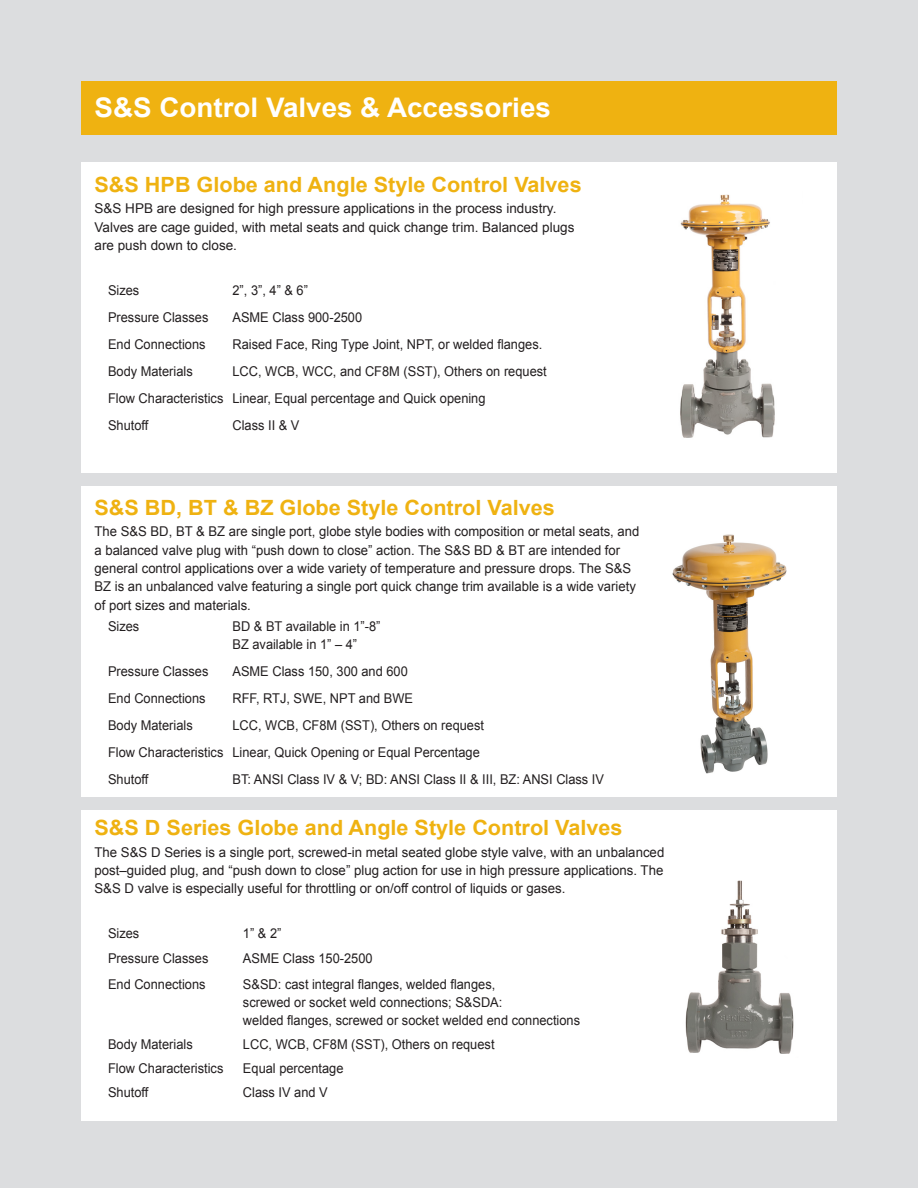
<style>
.page{position:relative;width:918px;height:1188px;background:#dcdddf}
.page>*{position:absolute;margin:0;border:0;box-sizing:border-box;transform-origin:0 0}
.t1{font:700 27px "Arial";color:#fff}
.t2{font:700 21px "Arial";color:#efb211}
.t3{font:13.5px "Arial";color:#231f20;scale:.95 1}
.t4{font:13.5px/18.3px "Arial";color:#231f20}
</style>
<div class="page">
<div style="left:81px;top:810px;width:756px;height:310px;background:#fff"></div>
<div style="left:81px;top:486px;width:756px;height:310px;background:#fff"></div>
<div style="left:81px;top:81px;width:756px;height:54px;background:#efb211"></div>
<div style="left:81px;top:162px;width:756px;height:310px;background:#fff"></div>
<img style="left:672px;top:534px;width:115px;height:240px">
<img style="left:680px;top:194px;width:95px;height:244px">
<img style="left:685px;top:880px;width:109px;height:174px">
<p class="t1" style="left:94px;top:90px;width:458px">S&amp;S Control Valves &amp; Accessories</p>
<p class="t2" style="left:94px;top:170px;width:489px">S&amp;S HPB Globe and Angle Style Control Valves</p>
<p class="t4" style="left:94px;top:199px;width:464px">S&amp;S HPB are designed for high pressure applications in the process industry.</p>
<p class="t4" style="left:94px;top:218px;width:481px">Valves are cage guided, with metal seats and quick change trim. Balanced plugs</p>
<p class="t4" style="left:94px;top:236px;width:144px">are push down to close.</p>
<p class="t3" style="left:108px;top:282px;width:35px">Sizes</p>
<p class="t3" style="left:233px;top:282px;width:81px">2”, 3”, 4” &amp; 6”</p>
<p class="t3" style="left:108px;top:309px;width:107px">Pressure Classes</p>
<p class="t3" style="left:233px;top:309px;width:138px">ASME Class 900-2500</p>
<p class="t3" style="left:108px;top:336px;width:104px">End Connections</p>
<p class="t3" style="left:233px;top:336px;width:328px">Raised Face, Ring Type Joint, NPT, or welded flanges.</p>
<p class="t3" style="left:108px;top:363px;width:91px">Body Materials</p>
<p class="t3" style="left:233px;top:363px;width:332px">LCC, WCB, WCC, and CF8M (SST), Others on request</p>
<p class="t3" style="left:108px;top:390px;width:399px">Flow Characteristics Linear, Equal percentage and Quick opening</p>
<p class="t3" style="left:108px;top:417px;width:44px">Shutoff</p>
<p class="t3" style="left:233px;top:417px;width:72px">Class II &amp; V</p>
<p class="t2" style="left:94px;top:494px;width:462px">S&amp;S BD, BT &amp; BZ Globe Style Control Valves</p>
<p class="t4" style="left:94px;top:523px;width:546px">The S&amp;S BD, BT &amp; BZ are single port, globe style bodies with composition or metal seats, and a balanced valve plug with “push down to close” action. The S&amp;S BD &amp; BT are intended for general control applications over a wide variety of temperature and pressure drops. The S&amp;S BZ is an unbalanced valve featuring a single port quick change trim available is a wide variety of port sizes and materials.</p>
<p class="t3" style="left:108px;top:617px;width:35px">Sizes</p>
<p class="t3" style="left:233px;top:617px;width:157px">BD &amp; BT available in 1”-8”</p>
<p class="t3" style="left:233px;top:635px;width:133px">BZ available in 1” – 4”</p>
<p class="t3" style="left:108px;top:662px;width:107px">Pressure Classes</p>
<p class="t3" style="left:233px;top:662px;width:186px">ASME Class 150, 300 and 600</p>
<p class="t3" style="left:108px;top:689px;width:104px">End Connections</p>
<p class="t3" style="left:233px;top:689px;width:192px">RFF, RTJ, SWE, NPT and BWE</p>
<p class="t3" style="left:108px;top:716px;width:91px">Body Materials</p>
<p class="t3" style="left:233px;top:716px;width:266px">LCC, WCB, CF8M (SST), Others on request</p>
<p class="t3" style="left:108px;top:743px;width:393px">Flow Characteristics Linear, Quick Opening or Equal Percentage</p>
<p class="t3" style="left:108px;top:770px;width:44px">Shutoff</p>
<p class="t3" style="left:233px;top:770px;width:393px">BT: ANSI Class IV &amp; V; BD: ANSI Class II &amp; III, BZ: ANSI Class IV</p>
<p class="t2" style="left:94px;top:814px;width:530px">S&amp;S D Series Globe and Angle Style Control Valves</p>
<p class="t4" style="left:94px;top:843px;width:571px;text-align:justify">The S&amp;S D Series is a single port, screwed-in metal seated globe style valve, with an unbalanced post–guided plug, and “push down to close” plug action for use in high pressure applications. The S&amp;S D valve is especially useful for throttling or on/off control of liquids or gases.</p>
<p class="t3" style="left:108px;top:924px;width:35px">Sizes</p>
<p class="t3" style="left:243px;top:924px;width:42px">1” &amp; 2”</p>
<p class="t3" style="left:108px;top:949px;width:107px">Pressure Classes</p>
<p class="t3" style="left:243px;top:949px;width:138px">ASME Class 150-2500</p>
<p class="t3" style="left:108px;top:975px;width:104px">End Connections</p>
<p class="t3" style="left:243px;top:975px;width:267px">S&amp;SD: cast integral flanges, welded flanges,</p>
<p class="t3" style="left:243px;top:993px;width:275px">screwed or socket weld connections; S&amp;SDA:</p>
<p class="t3" style="left:243px;top:1011px;width:356px">welded flanges, screwed or socket welded end connections</p>
<p class="t3" style="left:108px;top:1035px;width:91px">Body Materials</p>
<p class="t3" style="left:243px;top:1035px;width:266px">LCC, WCB, CF8M (SST), Others on request</p>
<p class="t3" style="left:108px;top:1059px;width:123px">Flow Characteristics</p>
<p class="t3" style="left:243px;top:1059px;width:107px">Equal percentage</p>
<p class="t3" style="left:108px;top:1083px;width:44px">Shutoff</p>
<p class="t3" style="left:243px;top:1083px;width:91px">Class IV and V</p>
</div>
